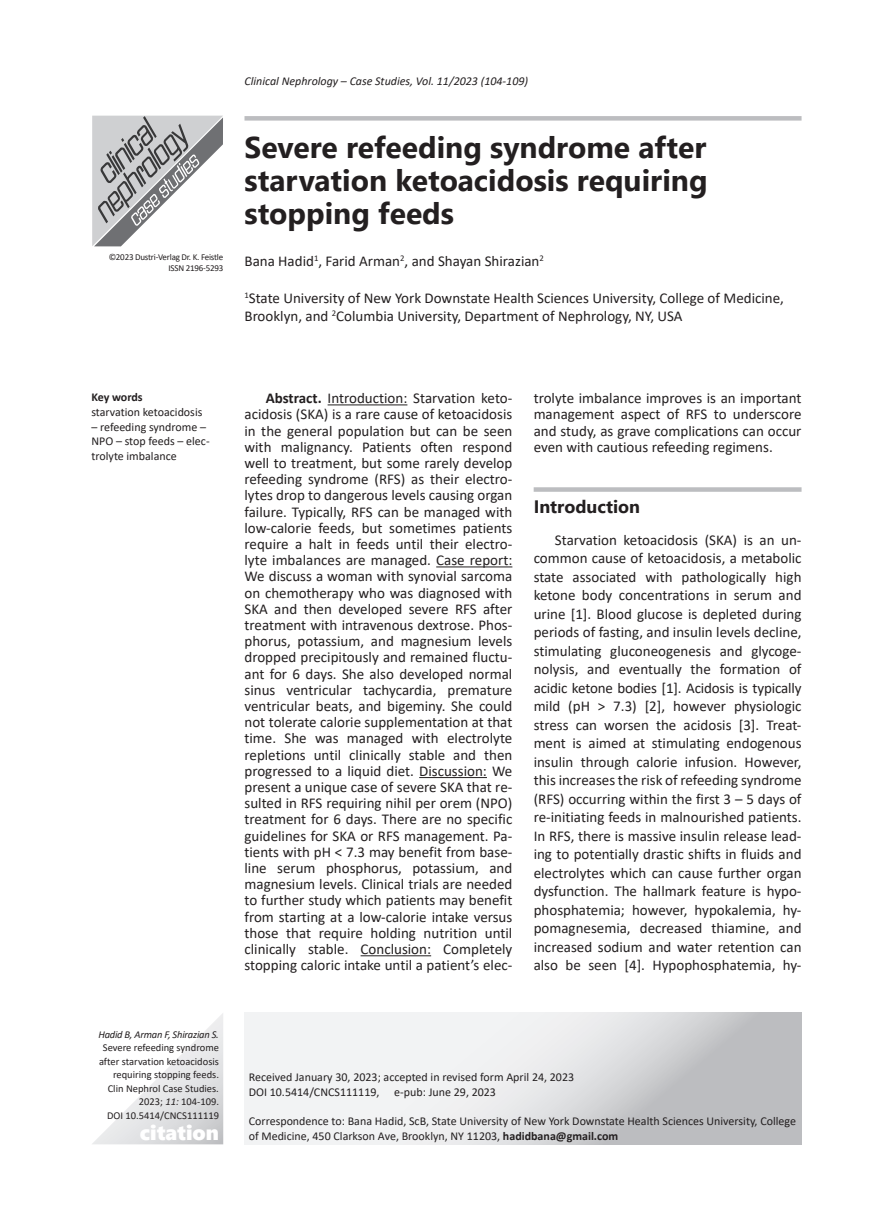
<style>
.page{position:relative;width:893px;height:1212px;background:#fff}
.page>*{position:absolute;margin:0;border:0;box-sizing:border-box;transform-origin:0 0}
.t1{font:700 30px/33px "Segoe UI";color:#231f20;text-align:justify}
.t2{font:21px "Segoe UI Black";color:#fff}
.t3{font:700 18px "Segoe UI";color:#231f20}
.t4{font:15px/16.2px "Calibri";color:#231f20;text-align:justify}
.t5{font:12px/14.9px "Calibri";color:#231f20}
.t6{font:italic 12px "Calibri";color:#231f20}
.t7{font:700 12px "Calibri";letter-spacing:-.01em;color:#231f20}
.t8{font:10.5px/13.5px "Calibri";color:#231f20;text-align:right}
.t9{font:italic 10.5px "Calibri";letter-spacing:-.02em;color:#231f20}
.t10{font:9px/10.5px "Calibri";letter-spacing:-.025em;color:#231f20;text-align:right}
.s1{font-style:italic}
.s2{font-weight:700}
</style>
<div class="page">
<div style="left:244px;top:116px;width:557px;height:5px;background:#bcbdc0"></div>
<svg style="left:244px;top:1012px;width:557px;height:132px"></svg>
<hr style="left:328px;top:404px;width:79px;height:1px;background:#231f20">
<hr style="left:436px;top:566px;width:76px;height:1px;background:#231f20">
<hr style="left:419px;top:777px;width:68px;height:1px;background:#231f20">
<hr style="left:361px;top:955px;width:70px;height:1px;background:#231f20">
<svg style="left:92px;top:116px;width:131px;height:130px"></svg>
<svg style="left:92px;top:1013px;width:131px;height:131px"></svg>
<div style="left:534px;top:487px;width:267px;height:5px;background:#bcbdc0"></div>
<p class="t10" style="left:109px;top:252px;width:116px">©2023 Dustri-Verlag Dr. K. Feistle<br>ISSN 2196-5293</p>
<p class="t6" style="left:244px;top:73px;width:285px">Clinical Nephrology – Case Studies, Vol. 11/2023 (104-109)</p>
<h1 class="t1" style="left:244px;top:129px;width:465px">Severe refeeding syndrome after starvation ketoacidosis requiring stopping feeds</h1>
<p class="t4" style="left:244px;top:252px;width:301px">Bana Hadid<sup>1</sup>, Farid Arman<sup>2</sup>, and Shayan Shirazian<sup>2</sup></p>
<p class="t4" style="left:244px;top:288px;width:541px;line-height:18.5px"><sup>1</sup>State University of New York Downstate Health Sciences University, College of Medicine,<br>Brooklyn, and <sup>2</sup>Columbia University, Department of Nephrology, NY, USA</p>
<p class="t7" style="left:91px;top:388px;width:53px">Key words</p>
<p class="t5" style="left:91px;top:404px;width:113px">starvation ketoacidosis</p>
<p class="t5" style="left:91px;top:419px;width:120px">– refeeding syndrome –<br>NPO – stop feeds – elec&shy;trolyte imbalance</p>
<p class="t9" style="left:98px;top:1027px;width:122px">Hadid B, Arman F, Shirazian S.</p>
<p class="t8" style="left:99px;top:1040px;width:121px">Severe refeeding syndrome after starvation ketoacidosis requiring stopping feeds.<br>Clin Nephrol Case Studies.<br>2023; <span class="s1">11:</span> 104-109.<br>DOI 10.5414/CNCS111119</p>
<h2 class="t2" style="left:140px;top:1117px;width:81px">citation</h2>
<p class="t4" style="left:244px;top:390px;width:269px;text-indent:21px"><span class="s2">Abstract.</span> Introduction: Starvation keto&shy;acidosis (SKA) is a rare cause of ketoacidosis in the general population but can be seen with malignancy. Patients often respond well to treatment, but some rarely develop refeeding syndrome (RFS) as their electro&shy;lytes drop to dangerous levels causing organ failure. Typically, RFS can be managed with low-calorie feeds, but sometimes patients require a halt in feeds until their electro&shy;lyte imbalances are managed. Case report:<br>We discuss a woman with synovial sarcoma on chemotherapy who was diagnosed with SKA and then developed severe RFS after treatment with intravenous dextrose. Phos&shy;phorus, potassium, and magnesium levels dropped precipitously and remained fluctu&shy;ant for 6 days. She also developed normal sinus ventricular tachycardia, premature ventricular beats, and bigeminy. She could not tolerate calorie supplementation at that time. She was managed with electrolyte repletions until clinically stable and then progressed to a liquid diet. Discussion: We present a unique case of severe SKA that re&shy;sulted in RFS requiring nihil per orem (NPO) treatment for 6 days. There are no specific guidelines for SKA or RFS management. Pa&shy;tients with pH &lt; 7.3 may benefit from base&shy;line serum phosphorus, potassium, and magnesium levels. Clinical trials are needed to further study which patients may benefit from starting at a low-calorie intake versus those that require holding nutrition until clinically stable. Conclusion: Completely stopping caloric intake until a patient’s elec-</p>
<p class="t4" style="left:534px;top:390px;width:269px">trolyte imbalance improves is an important management aspect of RFS to underscore and study, as grave complications can occur even with cautious refeeding regimens.</p>
<p class="t3" style="left:534px;top:490px;width:108px">Introduction</p>
<p class="t4" style="left:534px;top:530px;width:269px;line-height:18.5px;text-indent:21px">Starvation ketoacidosis (SKA) is an un&shy;common cause of ketoacidosis, a metabolic state associated with pathologically high ketone body concentrations in serum and urine [1]. Blood glucose is depleted during periods of fasting, and insulin levels decline, stimulating gluconeogenesis and glycoge&shy;nolysis, and eventually the formation of acidic ketone bodies [1]. Acidosis is typically mild (pH &gt; 7.3) [2], however physiologic stress can worsen the acidosis [3]. Treat&shy;ment is aimed at stimulating endogenous insulin through calorie infusion. However, this increases the risk of refeeding syndrome (RFS) occurring within the first 3 – 5 days of re-initiating feeds in malnourished patients.<br>In RFS, there is massive insulin release lead&shy;ing to potentially drastic shifts in fluids and electrolytes which can cause further organ dysfunction. The hallmark feature is hypo&shy;phosphatemia; however, hypokalemia, hy&shy;pomagnesemia, decreased thiamine, and increased sodium and water retention can also be seen [4]. Hypophosphatemia, hy-</p>
<p class="t5" style="left:249px;top:1069px;width:327px">Received January 30, 2023; accepted in revised form April 24, 2023<br>DOI 10.5414/CNCS111119, e-pub: June 29, 2023</p>
<p class="t5" style="left:249px;top:1113px;width:549px">Correspondence to: Bana Hadid, ScB, State University of New York Downstate Health Sciences University, College of Medicine, 450 Clarkson Ave, Brooklyn, NY 11203, <span class="s2">hadidbana@gmail.com</span></p>
</div>
